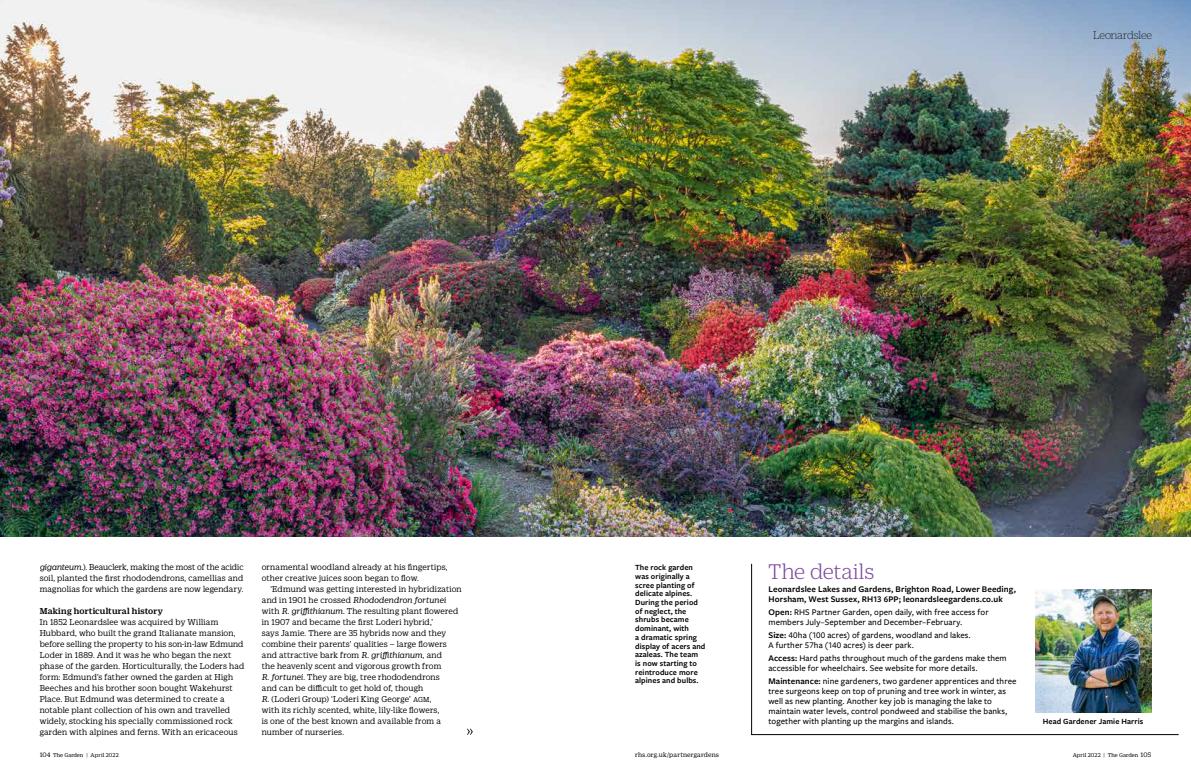
<style>
.page{position:relative;width:1191px;height:783px;background:#fff}
.page>*{position:absolute;margin:0;border:0;box-sizing:border-box;transform-origin:0 0}
.t1{font:300 23px "Duplicate Ionic";letter-spacing:-.005em;color:#7e4b9e}
.t2{font:100 12px "Duplicate Ionic";letter-spacing:-.015em;color:#000}
.t3{font:9.2px/11px "Duplicate Ionic";letter-spacing:.005em;color:#000}
.t4{font:500 9.2px "Duplicate Ionic";letter-spacing:.015em;color:#000}
.t5{font:500 9px/10px "Freight Sans Pro";letter-spacing:.01em;color:#000}
.t6{font:600 9px/10px "Freight Sans Pro";letter-spacing:.01em;color:#000}
.t7{font:600 8.2px/8.7px "Freight Sans Pro";letter-spacing:.01em;color:#000}
.t8{font:7px "Duplicate Ionic";letter-spacing:.015em;color:#000}
.t9{font:6px "Duplicate Ionic";letter-spacing:.015em;color:#000}
.s1{font-style:italic}
.s2{font-family:"Duplicate Ionic Book SC850";font-size:7.9px}
.s3{font-weight:600}
.s4{font-size:7px}
</style>
<div class="page">
<img style="left:0;top:0;width:1191px;height:536px">
<svg style="left:751px;top:563px;width:401px;height:171px"></svg>
<img style="left:1035px;top:589px;width:116px;height:123px">
<svg style="left:467px;top:728px;width:6px;height:6px"></svg>
<h2 class="t2" style="left:1093px;top:27px;width:61px">Leonardslee</h2>
<p class="t3" style="left:40px;top:560px;width:205px;text-align:justify"><span class="s1">giganteum</span>.). Beauclerk, making the most of the acidic soil, planted the first rhododendrons, camellias and magnolias for which the gardens are now legendary.</p>
<p class="t4" style="left:40px;top:604px;width:125px">Making horticultural history</p>
<p class="t3" style="left:40px;top:615px;width:206px">In 1852 Leonardslee was acquired by William Hubbard, who built the grand Italianate mansion, before selling the property to his son-in-law Edmund Loder in 1889. And it was he who began the next phase of the garden. Horticulturally, the Loders had form: Edmund’s father owned the garden at High Beeches and his brother soon bought Wakehurst Place. But Edmund was determined to create a notable plant collection of his own and travelled widely, stocking his specially commissioned rock garden with alpines and ferns. With an ericaceous</p>
<p class="t3" style="left:262px;top:560px;width:187px">ornamental woodland already at his fingertips, other creative juices soon began to flow.</p>
<p class="t3" style="left:262px;top:582px;width:201px;text-indent:9px">‘Edmund was getting interested in hybridization and in 1901 he crossed <span class="s1">Rhododendron fortunei </span>with <span class="s1">R</span>. <span class="s1">griffithianum</span>. The resulting plant flowered in 1907 and became the first Loderi hybrid,’<br>says Jamie. There are 35 hybrids now and they combine their parents’ qualities – large flowers and attractive bark from <span class="s1">R</span>. <span class="s1">griffithianum</span>, and<br>the heavenly scent and vigorous growth from<br><span class="s1">R</span>. <span class="s1">fortunei</span>. They are big, tree rhododendrons<br>and can be difficult to get hold of, though<br><span class="s1">R</span>. (Loderi Group) ‘Loderi King George’ <span class="s2">agm</span>,<br>with its richly scented, white, lily-like flowers,<br>is one of the best known and available from a number of nurseries.</p>
<p class="t7" style="left:635px;top:562px;width:72px">The rock garden was originally a scree planting of delicate alpines.<br>During the period of neglect, the shrubs became dominant, with<br>a dramatic spring display of acers and azaleas. The team is now starting to reintroduce more alpines and bulbs.</p>
<h1 class="t1" style="left:768px;top:556px;width:108px">The details</h1>
<p class="t6" style="left:768px;top:583px;width:249px">Leonardslee Lakes and Gardens, Brighton Road, Lower Beeding,<br>Horsham, West Sussex, RH13 6PP; leonardsleegardens.co.uk</p>
<p class="t5" style="left:768px;top:606px;width:222px"><span class="s3">Open:</span> RHS Partner Garden, open daily, with free access for members July–September and December–February.</p>
<p class="t5" style="left:768px;top:629px;width:204px"><span class="s3">Size:</span> 40ha (100 acres) of gardens, woodland and lakes.<br>A further 57ha (140 acres) is deer park.</p>
<p class="t5" style="left:768px;top:652px;width:240px"><span class="s3">Access:</span> Hard paths throughout much of the gardens make them accessible for wheelchairs. See website for more details.</p>
<p class="t5" style="left:768px;top:675px;width:249px"><span class="s3">Maintenance:</span> nine gardeners, two gardener apprentices and three tree surgeons keep on top of pruning and tree work in winter, as well as new planting. Another key job is managing the lake to maintain water levels, control pondweed and stabilise the banks, together with planting up the margins and islands.</p>
<p class="t7" style="left:1042px;top:716px;width:102px">Head Gardener Jamie Harris</p>
<p class="t9" style="left:40px;top:750px;width:80px"><span class="s4">104</span> The Garden | April 2022</p>
<p class="t8" style="left:635px;top:749px;width:85px">rhs.org.uk/partnergardens</p>
<p class="t9" style="left:1072px;top:750px;width:80px">April 2022 | The Garden <span class="s4">105</span></p>
</div>
